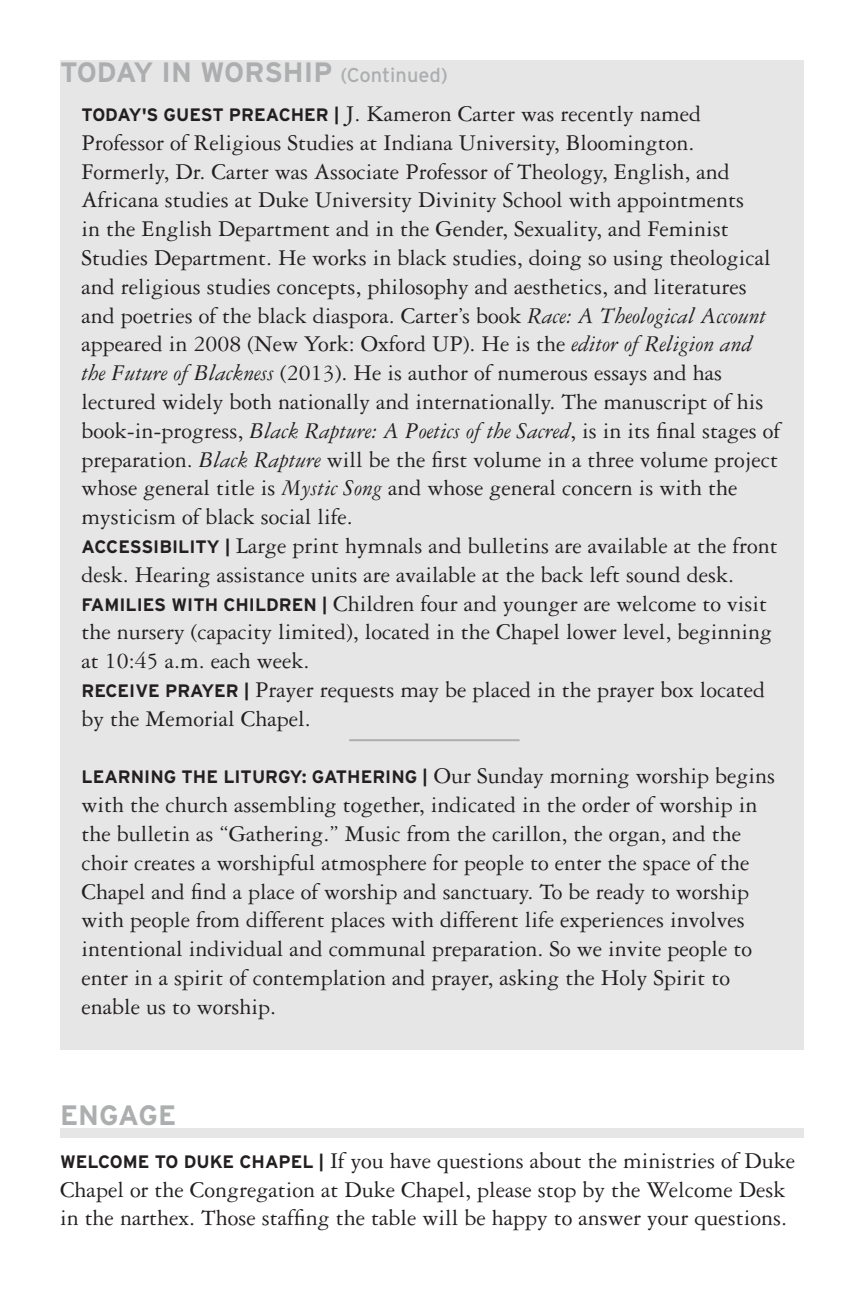
<style>
.page{position:relative;width:864px;height:1296px;background:#fff}
.page>*{position:absolute;margin:0;border:0;box-sizing:border-box;transform-origin:0 0}
.Header_1{font:700 28px "Interstate";color:#acaeaf}
.Announcement{font:24px/28.8px "Garamond 3 LT Std";color:#231f20}
.Announcement-2{font:700 18px "Interstate";color:#231f20}
.s1{font-weight:400;font-size:20px}
.s2{font-family:"Interstate";font-weight:700;font-size:18px}
.s3{font-style:italic}
.s4{font-family:"Garamond 3 LT Std";font-weight:400;font-size:24px}
</style>
<div class="page">
<div style="left:60px;top:60px;width:744px;height:990px;background:#e6e6e7"></div>
<hr style="left:349px;top:739px;width:171px;height:2px;background:#acaeaf">
<div style="left:60px;top:1128px;width:744px;height:10px;background:#e6e6e7"></div>
<p class="Header_1" style="left:60px;top:57px;width:389px">TODAY IN WORSHIP <span class="s1">(Continued)</span></p>
<p class="Announcement" style="left:82px;top:100px;width:700px"><span class="s2">TODAY'S GUEST PREACHER |</span> J. Kameron Carter was recently named Professor of Religious Studies at Indiana University, Bloomington.<br>Formerly, Dr. Carter was Associate Professor of Theology, English, and Africana studies at Duke University Divinity School with appointments<br>in the English Department and in the Gender, Sexuality, and Feminist Studies Department. He works in black studies, doing so using theological and religious studies concepts, philosophy and aesthetics, and literatures and poetries of the black diaspora. Carter’s book <span class="s3">Race: A Theological Account </span>appeared in 2008 (New York: Oxford UP). He is the <span class="s3">editor of Religion and the Future of Blackness</span> (2013). He is author of numerous essays and has lectured widely both nationally and internationally. The manuscript of his book-in-progress, <span class="s3">Black Rapture: A Poetics of the Sacred</span>, is in its final stages of preparation. <span class="s3">Black Rapture</span> will be the first volume in a three volume project whose general title is <span class="s3">Mystic Song</span> and whose general concern is with the mysticism of black social life.</p>
<p class="Announcement" style="left:82px;top:532px;width:698px"><span class="s2">ACCESSIBILITY |</span> Large print hymnals and bulletins are available at the front desk. Hearing assistance units are available at the back left sound desk.</p>
<p class="Announcement" style="left:82px;top:589px;width:692px"><span class="s2">FAMILIES WITH CHILDREN |</span> Children four and younger are welcome to visit the nursery (capacity limited), located in the Chapel lower level, beginning at 10:45 a.m. each week.</p>
<p class="Announcement" style="left:82px;top:676px;width:685px"><span class="s2">RECEIVE PRAYER |</span> Prayer requests may be placed in the prayer box located by the Memorial Chapel.</p>
<p class="Announcement-2" style="left:82px;top:767px;width:695px">LEARNING THE LITURGY: GATHERING | <span class="s4">Our Sunday morning worship begins</span></p>
<p class="Announcement" style="left:82px;top:791px;width:677px">with the church assembling together, indicated in the order of worship in the bulletin as “Gathering.” Music from the carillon, the organ, and the choir creates a worshipful atmosphere for people to enter the space of the Chapel and find a place of worship and sanctuary. To be ready to worship with people from different places with different life experiences involves intentional individual and communal preparation. So we invite people to enter in a spirit of contemplation and prayer, asking the Holy Spirit to enable us to worship.</p>
<p class="Header_1" style="left:60px;top:1100px;width:118px">ENGAGE</p>
<p class="Announcement" style="left:60px;top:1146px;width:737px"><span class="s2">WELCOME TO DUKE CHAPEL |</span> If you have questions about the ministries of Duke<br>Chapel or the Congregation at Duke Chapel, please stop by the Welcome Desk in the narthex. Those staffing the table will be happy to answer your questions.</p>
</div>
